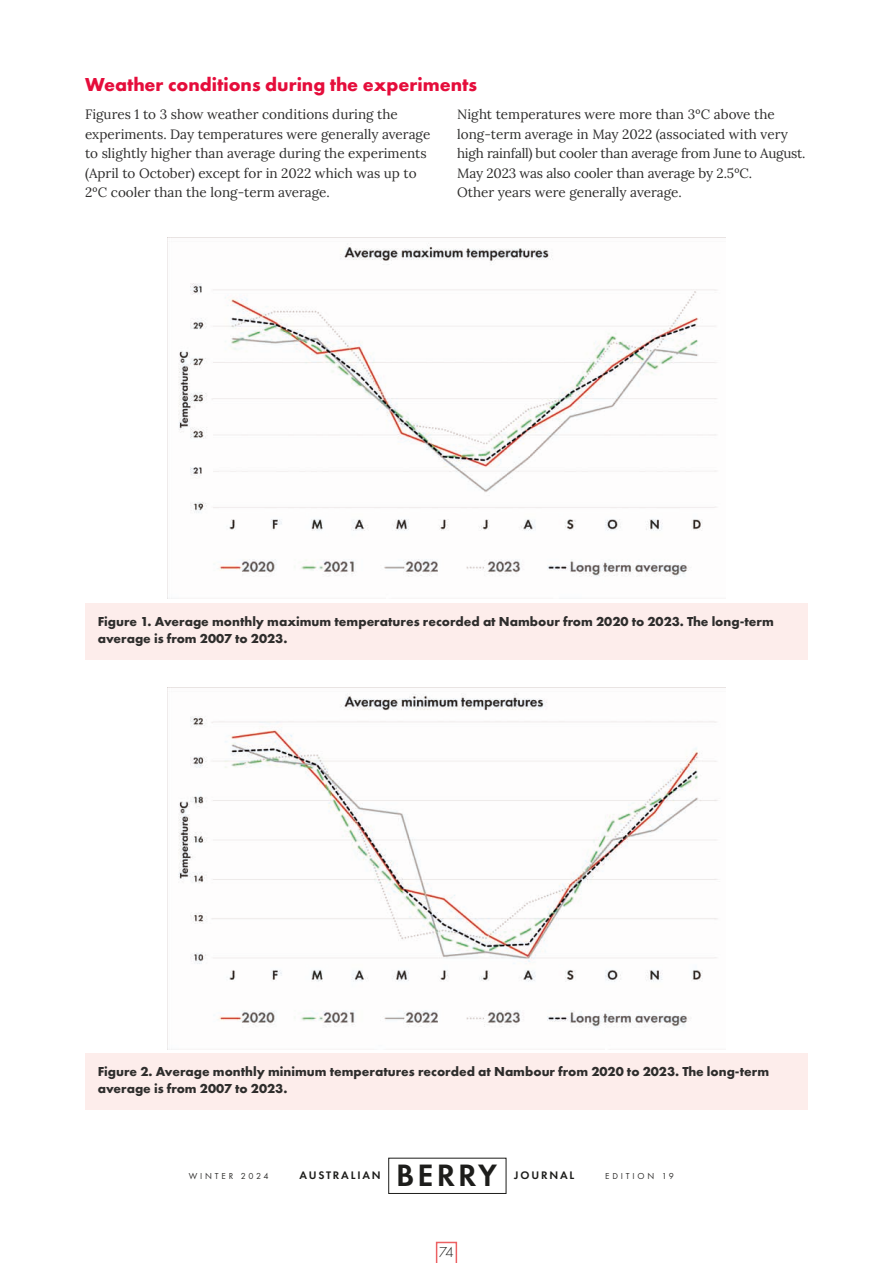
<style>
.page{position:relative;width:893px;height:1263px;background:#fff}
.page>*{position:absolute;margin:0;border:0;box-sizing:border-box;transform-origin:0 0}
.t1{font:600 32.1px "Futura PT";letter-spacing:.095em;color:#1d1d1b}
.t2{font:700 19.5px "Futura PT";color:#e50d3b}
.t3{font:300 15px "Futura PT";color:#1d1d1b}
.t4{font:13.5px/19.5px "Lora";color:#2e2d2c}
.t5{font:700 13.5px/16.5px "Futura PT";color:#2e2d2c}
.t6{font:600 11.4px "Futura PT";letter-spacing:.16em;color:#1d1d1b}
.t7{font:9px "Futura PT";letter-spacing:.31em;color:#2e2d2c}
</style>
<div class="page">
<svg style="left:436px;top:1242px;width:21px;height:21px"></svg>
<img style="left:167px;top:237px;width:559px;height:362px">
<div style="left:85px;top:603px;width:723px;height:56px;background:#fdedeb"></div>
<img style="left:167px;top:687px;width:559px;height:362px">
<div style="left:85px;top:1053px;width:723px;height:57px;background:#fdedeb"></div>
<h2 class="t2" style="left:85px;top:72px;width:394px">Weather conditions during the experiments</h2>
<p class="t4" style="left:85px;top:104px;width:347px">Figures 1 to 3 show weather conditions during the experiments. Day temperatures were generally average to slightly higher than average during the experiments (April to October) except for in 2022 which was up to 2ºC cooler than the long-term average.</p>
<p class="t4" style="left:457px;top:104px;width:350px">Night temperatures were more than 3ºC above the long-term average in May 2022 (associated with very high rainfall) but cooler than average from June to August.<br>May 2023 was also cooler than average by 2.5ºC.<br>Other years were generally average.</p>
<p class="t5" style="left:98px;top:613px;width:678px">Figure 1. Average monthly maximum temperatures recorded at Nambour from 2020 to 2023. The long-term average is from 2007 to 2023.</p>
<p class="t5" style="left:98px;top:1063px;width:673px">Figure 2. Average monthly minimum temperatures recorded at Nambour from 2020 to 2023. The long-term average is from 2007 to 2023.</p>
<p class="t7" style="left:189px;top:1171px;width:81px">WINTER 2024</p>
<p class="t6" style="left:300px;top:1168px;width:83px">AUSTRALIAN</p>
<h1 class="t1" style="left:396px;top:1155px;width:103px">BERRY</h1>
<p class="t6" style="left:514px;top:1168px;width:61px">JOURNAL</p>
<p class="t7" style="left:605px;top:1171px;width:70px">EDITION 19</p>
<p class="t3" style="left:439px;top:1243px;width:16px">74</p>
</div>
